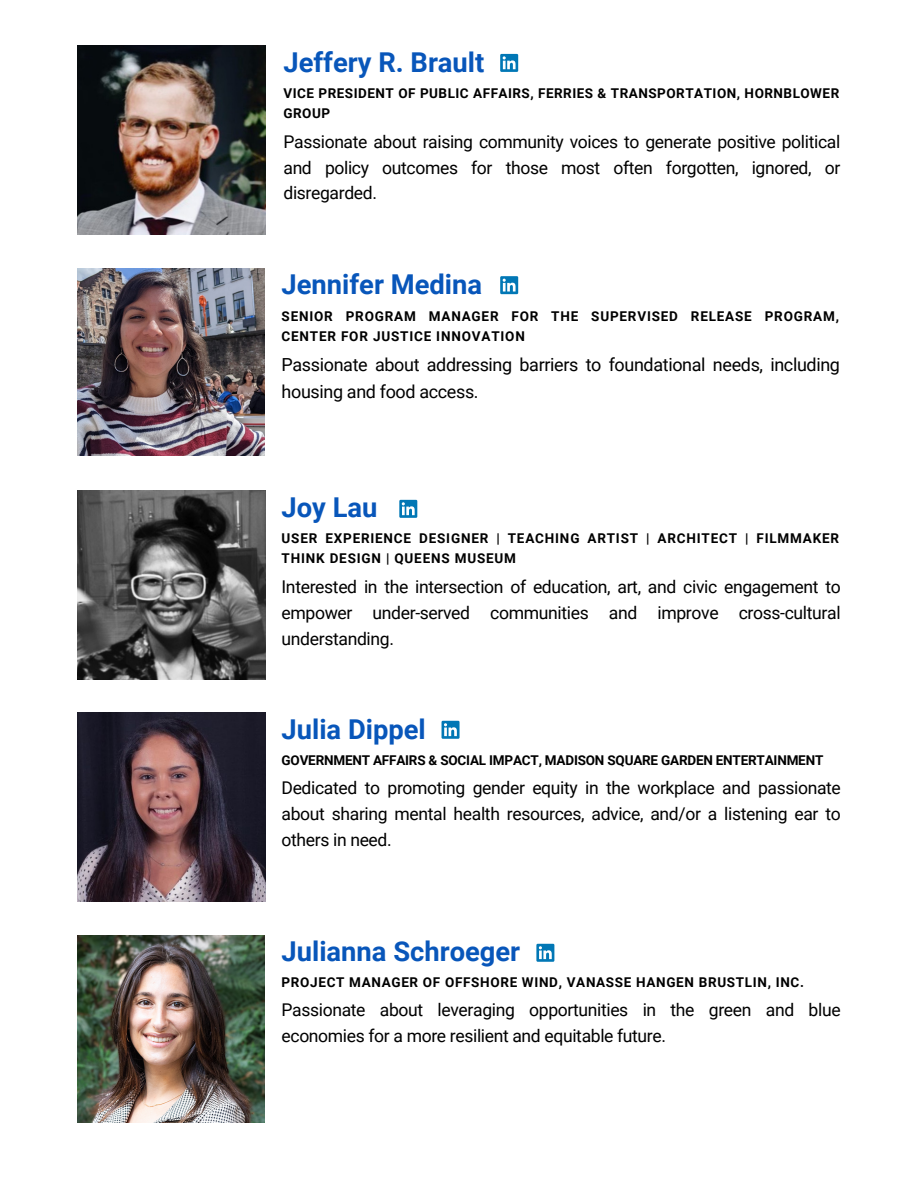
<style>
.page{position:relative;width:918px;height:1188px;background:#fff}
.page>*{position:absolute;margin:0;border:0;box-sizing:border-box;transform-origin:0 0}
.t1{font:700 27.3px "Roboto";color:#0856ba}
.t2{font:18px/27px "Roboto";letter-spacing:-.02em;color:#000}
.t3{font:17.55px/25.8px "Roboto";letter-spacing:-.02em;color:#000;text-align:justify}
.t4{font:700 13.5px/20.2px "Roboto";letter-spacing:.05em;color:#000}
.t5{font:700 13.5px "Roboto";letter-spacing:-.015em;color:#000}
</style>
<div class="page">
<img style="left:77px;top:46px;width:189px;height:189px">
<img style="left:77px;top:268px;width:188px;height:188px">
<svg style="left:500px;top:54px;width:18px;height:18px"></svg>
<svg style="left:503px;top:56px;width:13px;height:13px"></svg>
<div style="left:500px;top:276px;width:18px;height:18px;background:#0177b5"></div>
<svg style="left:503px;top:279px;width:13px;height:13px"></svg>
<img style="left:77px;top:491px;width:189px;height:188px">
<div style="left:399px;top:500px;width:18px;height:18px;background:#0177b5"></div>
<svg style="left:402px;top:502px;width:13px;height:13px"></svg>
<img style="left:77px;top:713px;width:189px;height:188px">
<div style="left:442px;top:721px;width:18px;height:18px;background:#0177b5"></div>
<svg style="left:444px;top:723px;width:13px;height:13px"></svg>
<img style="left:77px;top:935px;width:188px;height:188px">
<div style="left:536px;top:944px;width:18px;height:18px;background:#0177b5"></div>
<svg style="left:539px;top:946px;width:13px;height:13px"></svg>
<p class="t1" style="left:283px;top:47px;width:202px">Jeffery R. Brault</p>
<p class="t4" style="left:283px;top:84px;width:557px">VICE PRESIDENT OF PUBLIC AFFAIRS, FERRIES &amp; TRANSPORTATION, HORNBLOWER<br>GROUP</p>
<p class="t3" style="left:283px;top:129px;width:558px">Passionate about raising community voices to generate positive political and policy outcomes for those most often forgotten, ignored, or disregarded.</p>
<p class="t1" style="left:282px;top:269px;width:202px">Jennifer Medina</p>
<p class="t4" style="left:282px;top:306px;width:559px">SENIOR PROGRAM MANAGER FOR THE SUPERVISED RELEASE PROGRAM,<br>CENTER FOR JUSTICE INNOVATION</p>
<p class="t2" style="left:282px;top:351px;width:560px">Passionate about addressing barriers to foundational needs, including housing and food access.</p>
<p class="t1" style="left:282px;top:491px;width:97px">Joy Lau</p>
<p class="t4" style="left:282px;top:528px;width:559px">USER EXPERIENCE DESIGNER | TEACHING ARTIST | ARCHITECT | FILMMAKER<br>THINK DESIGN | QUEENS MUSEUM</p>
<p class="t3" style="left:282px;top:575px;width:561px">Interested in the intersection of education, art, and civic engagement to empower under-served communities and improve cross-cultural understanding.</p>
<p class="t1" style="left:282px;top:713px;width:146px">Julia Dippel</p>
<p class="t3" style="left:282px;top:775px;width:561px">Dedicated to promoting gender equity in the workplace and passionate about sharing mental health resources, advice, and/or a listening ear to others in need.</p>
<p class="t5" style="left:282px;top:752px;width:543px">GOVERNMENT AFFAIRS &amp; SOCIAL IMPACT, MADISON SQUARE GARDEN ENTERTAINMENT</p>
<p class="t1" style="left:282px;top:936px;width:240px">Julianna Schroeger</p>
<p class="t3" style="left:282px;top:998px;width:561px">Passionate about leveraging opportunities in the green and blue economies for a more resilient and equitable future.</p>
<p class="t4" style="left:282px;top:973px;width:524px">PROJECT MANAGER OF OFFSHORE WIND, VANASSE HANGEN BRUSTLIN, INC.</p>
</div>
